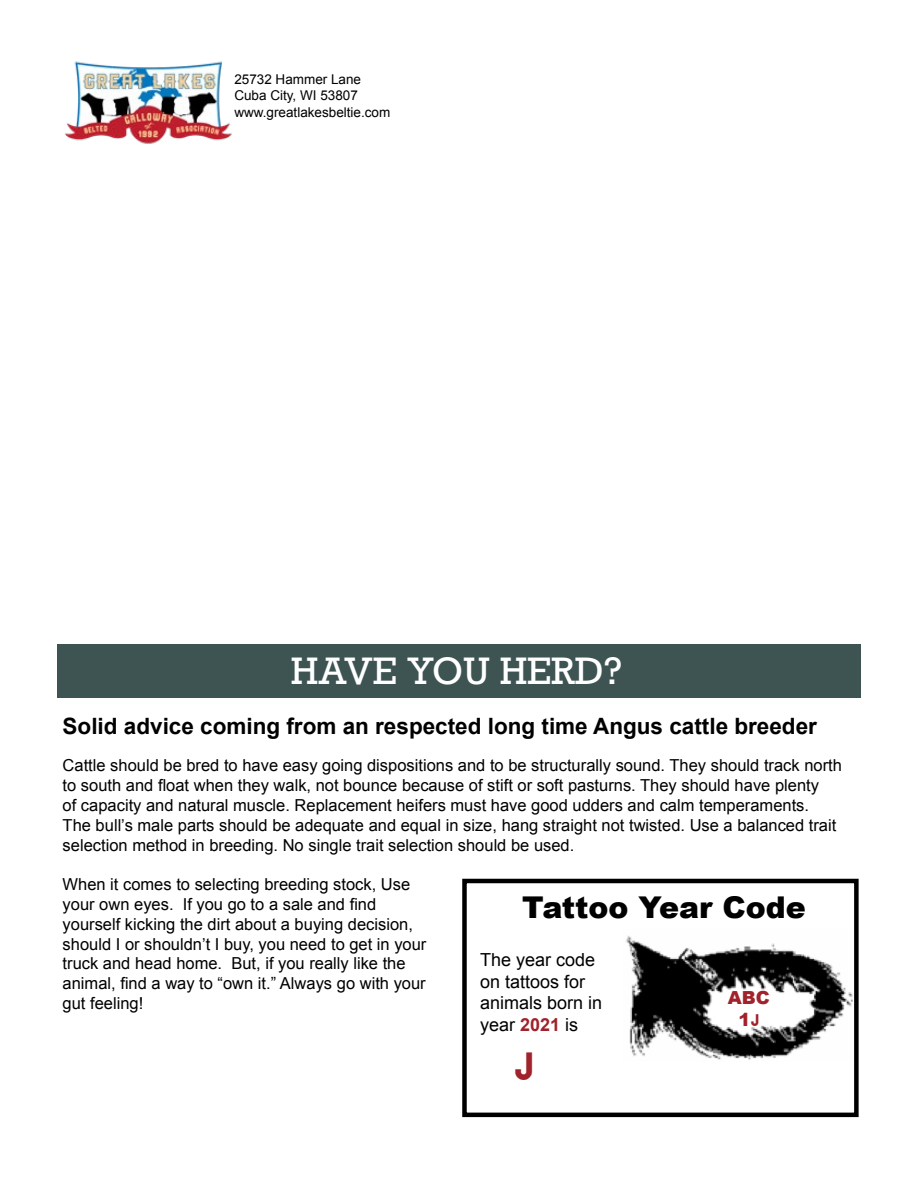
<style>
.page{position:relative;width:918px;height:1188px;background:#fff}
.page>*{position:absolute;margin:0;border:0;box-sizing:border-box;transform-origin:0 0}
.t1{font:42px "absender";color:#a0222b}
.t2{font:36px "Rockwell";color:#fff}
.t3{font:900 30px "Arial";color:#000}
.t4{font:700 22.5px "Arial";color:#000}
.t5{font:18px/21.6px "Arial";color:#000}
.t6{font:900 18px/21.6px "Arial";color:#a0222b;text-align:center}
.t7{font:16.5px/19.8px "Arial";color:#000}
.t8{font:13.5px/16.2px "Arial";color:#000}
.s1{font-weight:700;color:#a0222b}
.s2{font-family:"absender";font-weight:400}
</style>
<div class="page">
<img style="left:65px;top:61px;width:167px;height:83px">
<div style="left:57px;top:644px;width:804px;height:54px;background:#3d5453"></div>
<div style="left:462px;top:879px;width:397px;height:238px;border:4px solid #000"></div>
<img style="left:626px;top:936px;width:226px;height:124px">
<p class="t8" style="left:234px;top:71px;width:158px">25732 Hammer Lane<br>Cuba City, WI 53807 www.greatlakesbeltie.com</p>
<h2 class="t2" style="left:291px;top:648px;width:333px">HAVE YOU HERD?</h2>
<h3 class="t4" style="left:63px;top:711px;width:756px">Solid advice coming from an respected long time Angus cattle breeder</h3>
<p class="t7" style="left:63px;top:756px;width:781px">Cattle should be bred to have easy going dispositions and to be structurally sound. They should track north to south and float when they walk, not bounce because of stift or soft pasturns. They should have plenty<br>of capacity and natural muscle. Replacement heifers must have good udders and calm temperaments.<br>The bull’s male parts should be adequate and equal in size, hang straight not twisted. Use a balanced trait selection method in breeding. No single trait selection should be used.</p>
<p class="t7" style="left:63px;top:875px;width:365px">When it comes to selecting breeding stock, Use your own eyes. If you go to a sale and find yourself kicking the dirt about a buying decision, should I or shouldn’t I buy, you need to get in your truck and head home. But, if you really like the animal, find a way to “own it.” Always go with your gut feeling!</p>
<h3 class="t3" style="left:522px;top:885px;width:285px">Tattoo Year Code</h3>
<p class="t5" style="left:480px;top:949px;width:124px">The year code on tattoos for animals born in year <span class="s1">2021</span> is</p>
<h1 class="t1" style="left:514px;top:1050px;width:22px">J</h1>
<p class="t6" style="left:728px;top:987px;width:44px">ABC<br>1<span class="s2">J</span></p>
</div>
